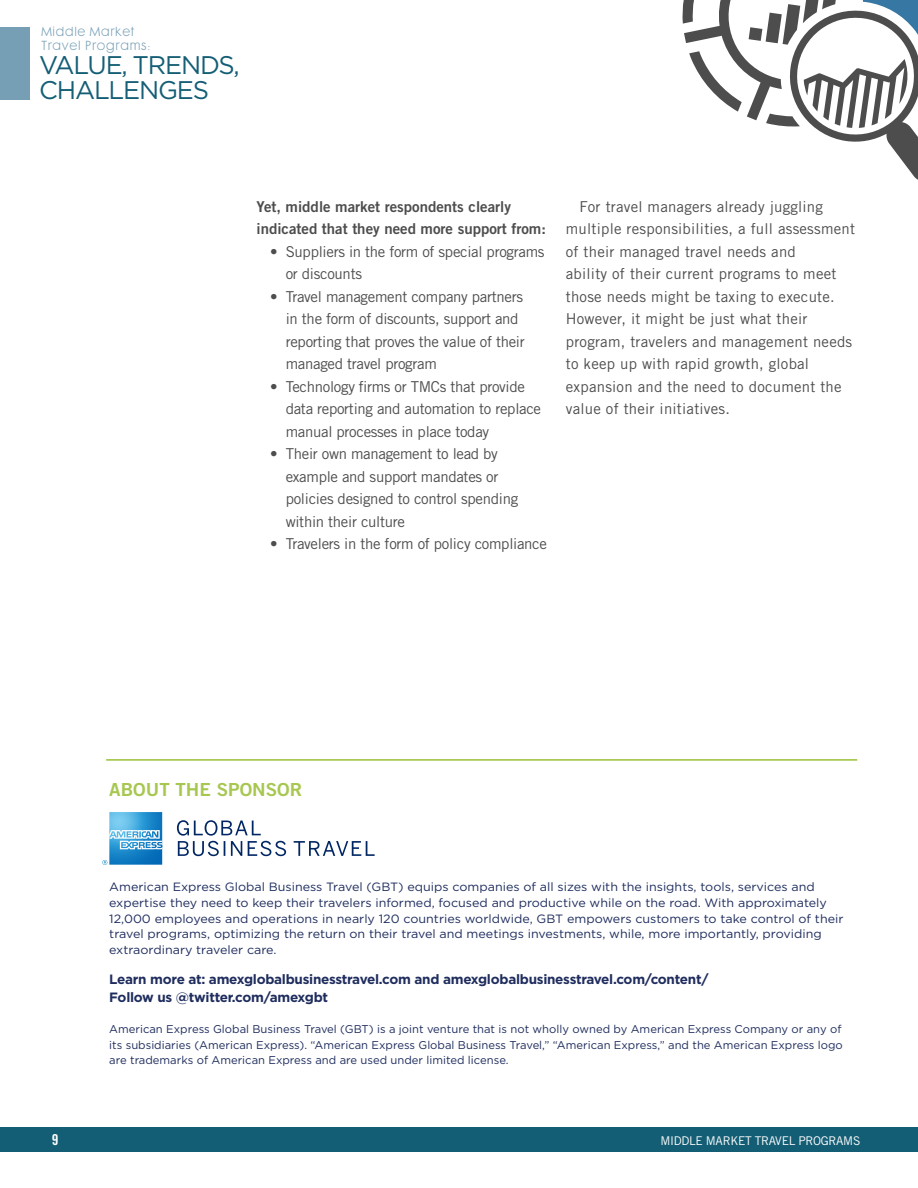
<style>
.page{position:relative;width:918px;height:1188px;background:#fff}
.page>*{position:absolute;margin:0;border:0;box-sizing:border-box;transform-origin:0 0}
.t1{font:25.5px/25.5px "Gotham";letter-spacing:-.045em;color:#145e75}
.t2{font:18px "Trade Gothic LT Std Bd 2";color:#a7c751;scale:1.04 1}
.t3{font:15px/22.5px "Trade Gothic LT Std";letter-spacing:-.02em;color:#4d4d4f}
.t4{font:15px/22.5px "Trade Gothic LT Std";letter-spacing:.015em;color:#4d4d4f}
.t5{font:15px/22.5px "Trade Gothic LT Std Bd 2";color:#4d4d4f}
.t6{font:15px "Trade Gothic LT Std Bd Cn 20";color:#fff}
.t7{font:700 13.5px/18px "Gotham";letter-spacing:-.02em;color:#1f2d5e}
.t8{font:12px/15.8px "Gotham";color:#1f2d5e;scale:1.04 1}
.t9{font:12px/13.5px "Futura Maxi CG Light";letter-spacing:.06em;color:#769eb5}
.t10{font:12px "Trade Gothic LT Std";letter-spacing:-.025em;color:#fff}
.t11{font:11.25px/15.8px "Gotham";color:#1f2d5e}
</style>
<div class="page">
<div style="left:0;top:1127px;width:918px;height:25px;background:#145e75"></div>
<div style="left:0;top:27px;width:30px;height:72px;background:#769eb5"></div>
<svg style="left:682px;top:0;width:236px;height:180px"></svg>
<hr style="left:106px;top:759px;width:751px;height:2px;background:#9ac136">
<svg style="left:177px;top:820px;width:198px;height:36px"></svg>
<svg style="left:102px;top:812px;width:61px;height:53px;background:#64afdc"></svg>
<p class="t9" style="left:42px;top:25px;width:110px">Middle Market<br>Travel Programs:</p>
<h1 class="t1" style="left:39px;top:52px;width:202px">VALUE, TRENDS,<br>CHALLENGES</h1>
<p class="t5" style="left:256px;top:195px;width:291px">Yet, middle market respondents clearly indicated that they need more support from:</p>
<p class="t3" style="left:286px;top:240px;width:260px;text-indent:-16px">• Suppliers in the form of special programs or discounts</p>
<p class="t3" style="left:286px;top:285px;width:241px;text-indent:-16px">• Travel management company partners in the form of discounts, support and reporting that proves the value of their managed travel program</p>
<p class="t3" style="left:286px;top:375px;width:257px;text-indent:-16px">• Technology firms or TMCs that provide data reporting and automation to replace manual processes in place today</p>
<p class="t3" style="left:286px;top:442px;width:234px;text-indent:-16px">• Their own management to lead by example and support mandates or policies designed to control spending within their culture</p>
<p class="t3" style="left:270px;top:532px;width:279px">• Travelers in the form of policy compliance</p>
<p class="t4" style="left:566px;top:195px;width:291px;text-indent:14px">For travel managers already juggling multiple responsibilities, a full assessment of their managed travel needs and<br>ability of their current programs to meet those needs might be taxing to execute.<br>However, it might be just what their program, travelers and management needs to keep up with rapid growth, global expansion and the need to document the value of their initiatives.</p>
<h2 class="t2" style="left:109px;top:778px;width:187px">ABOUT THE SPONSOR</h2>
<p class="t8" style="left:109px;top:879px;width:708px">American Express Global Business Travel (GBT) equips companies of all sizes with the insights, tools, services and expertise they need to keep their travelers informed, focused and productive while on the road. With approximately 12,000 employees and operations in nearly 120 countries worldwide, GBT empowers customers to take control of their travel programs, optimizing the return on their travel and meetings investments, while, more importantly, providing extraordinary traveler care.</p>
<p class="t7" style="left:109px;top:970px;width:601px">Learn more at: amexglobalbusinesstravel.com and amexglobalbusinesstravel.com/content/<br>Follow us @twitter.com/amexgbt</p>
<p class="t11" style="left:109px;top:1021px;width:735px">American Express Global Business Travel (GBT) is a joint venture that is not wholly owned by American Express Company or any of its subsidiaries (American Express). “American Express Global Business Travel,” “American Express,” and the American Express logo are trademarks of American Express and are used under limited license.</p>
<p class="t6" style="left:52px;top:1130px;width:8px">9</p>
<p class="t10" style="left:660px;top:1133px;width:201px">MIDDLE MARKET TRAVEL PROGRAMS</p>
</div>
